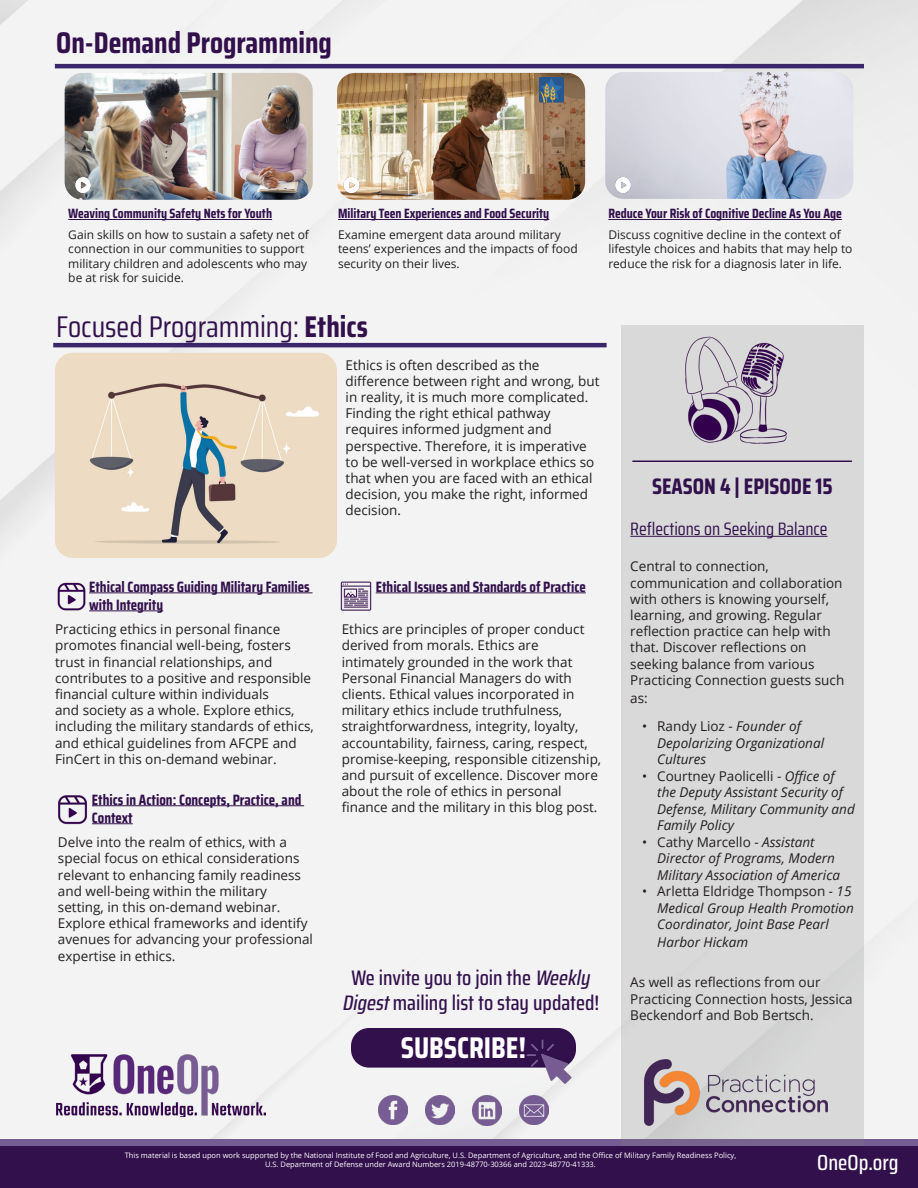
<style>
.page{position:relative;width:918px;height:1188px;background:#fff}
.page>*{position:absolute;margin:0;border:0;box-sizing:border-box;transform-origin:0 0}
.t1{font:30px "Saira Condensed";color:#32104c}
.t2{font:700 30px "Saira Condensed";color:#32104c}
.t3{font:700 30px "Saira Condensed";color:#fff}
.t4{font:700 22.5px "Saira Condensed";color:#32104c}
.t5{font:500 21.75px "Saira Condensed";color:#fff}
.t6{font:500 21px/25.2px "Saira Condensed";color:#32104c;text-align:center}
.t7{font:18px "Saira Condensed";color:#32104c}
.t8{font:700 15px/18px "Saira Condensed";color:#32104c}
.t9{font:13.5px/16.2px "Open Sans";color:#231f20}
.t10{font:italic 13.5px/16.5px "Open Sans";color:#231f20}
.t11{font:700 13.5px "Saira Condensed";color:#32104c}
.t12{font:12px/14.4px "Open Sans";color:#231f20}
.t13{font:7.5px/9px "Open Sans";color:#fff;text-align:center}
.s1{font-weight:700}
.s2{font-style:italic}
.s3{font-style:normal}
</style>
<div class="page">
<div style="left:0;top:0;width:918px;height:1139px;background:#f3f3f3"></div>
<div style="left:0;top:1139px;width:918px;height:47px;background:linear-gradient(to right,#775a95,#786190)"></div>
<div style="left:0;top:1147px;width:918px;height:41px;background:#32104c"></div>
<img style="left:56px;top:1054px;width:209px;height:62px">
<div style="left:621px;top:325px;width:242px;height:820px;background:#d9d9d9"></div>
<img style="left:644px;top:1060px;width:184px;height:65px">
<hr style="left:53px;top:343px;width:554px;height:4px;background:#392769">
<hr style="left:55px;top:64px;width:809px;height:4px;background:#392769">
<img style="left:55px;top:353px;width:282px;height:205px">
<img style="left:65px;top:73px;width:248px;height:127px">
<img style="left:337px;top:73px;width:248px;height:127px">
<img style="left:337px;top:578px;width:39px;height:36px">
<img style="left:379px;top:1096px;width:28px;height:28px">
<img style="left:425px;top:1096px;width:29px;height:29px">
<img style="left:472px;top:1095px;width:30px;height:30px">
<img style="left:520px;top:1096px;width:29px;height:29px">
<hr style="left:630px;top:536px;width:198px;height:1px;background:#32104c">
<div style="left:351px;top:1028px;width:225px;height:40px;background:#32104c;border-radius:18px"></div>
<img style="left:518px;top:1039px;width:62px;height:45px">
<hr style="left:68px;top:219px;width:204px;height:1px;background:#32104c">
<img style="left:70px;top:176px;width:26px;height:18px">
<img style="left:605px;top:72px;width:248px;height:127px">
<img style="left:339px;top:176px;width:26px;height:18px">
<img style="left:610px;top:176px;width:26px;height:18px">
<hr style="left:632px;top:460px;width:220px;height:2px;background:#32104c">
<hr style="left:89px;top:592px;width:224px;height:1px;background:#32104c">
<hr style="left:89px;top:610px;width:74px;height:1px;background:#32104c">
<img style="left:52px;top:578px;width:39px;height:37px">
<hr style="left:92px;top:805px;width:212px;height:1px;background:#32104c">
<hr style="left:92px;top:823px;width:41px;height:1px;background:#32104c">
<img style="left:53px;top:791px;width:39px;height:37px">
<hr style="left:376px;top:592px;width:210px;height:1px;background:#32104c">
<img style="left:685px;top:336px;width:102px;height:108px">
<hr style="left:338px;top:219px;width:211px;height:1px;background:#32104c">
<hr style="left:608px;top:219px;width:234px;height:1px;background:#32104c">
<img style="left:539px;top:78px;width:24px;height:24px">
<p class="t2" style="left:56px;top:20px;width:277px">On-Demand Programming</p>
<p class="t11" style="left:68px;top:203px;width:205px">Weaving Community Safety Nets for Youth</p>
<p class="t11" style="left:338px;top:203px;width:213px">Military Teen Experiences and Food Security</p>
<p class="t11" style="left:608px;top:203px;width:235px">Reduce Your Risk of Cognitive Decline As You Age</p>
<p class="t12" style="left:68px;top:227px;width:242px">Gain skills on how to sustain a safety net of connection in our communities to support military children and adolescents who may be at risk for suicide.</p>
<p class="t12" style="left:338px;top:227px;width:241px">Examine emergent data around military teens’ experiences and the impacts of food security on their lives.</p>
<p class="t12" style="left:608px;top:227px;width:246px">Discuss cognitive decline in the context of lifestyle choices and habits that may help to reduce the risk for a diagnosis later in life.</p>
<p class="t1" style="left:56px;top:305px;width:313px">Focused Programming: <span class="s1">Ethics</span></p>
<p class="t9" style="left:346px;top:356px;width:255px">Ethics is often described as the difference between right and wrong, but in reality, it is much more complicated.<br>Finding the right ethical pathway requires informed judgment and perspective. Therefore, it is imperative to be well-versed in workplace ethics so that when you are faced with an ethical decision, you make the right, informed decision.</p>
<p class="t8" style="left:89px;top:577px;width:222px">Ethical Compass Guiding Military Families with Integrity</p>
<p class="t9" style="left:55px;top:621px;width:260px">Practicing ethics in personal finance promotes financial well-being, fosters trust in financial relationships, and contributes to a positive and responsible financial culture within individuals<br>and society as a whole. Explore ethics, including the military standards of ethics, and ethical guidelines from AFCPE and FinCert in this on-demand webinar.</p>
<p class="t8" style="left:92px;top:790px;width:211px">Ethics in Action: Concepts, Practice, and<br>Context</p>
<p class="t9" style="left:58px;top:834px;width:243px">Delve into the realm of ethics, with a special focus on ethical considerations</p>
<p class="t9" style="left:58px;top:866px;width:257px">relevant to enhancing family readiness and well-being within the military setting, in this on-demand webinar.<br>Explore ethical frameworks and identify avenues for advancing your professional expertise in ethics.</p>
<p class="t8" style="left:376px;top:577px;width:212px">Ethical Issues and Standards of Practice</p>
<p class="t9" style="left:342px;top:621px;width:261px">Ethics are principles of proper conduct derived from morals. Ethics are intimately grounded in the work that Personal Financial Managers do with clients. Ethical values incorporated in military ethics include truthfulness, straightforwardness, integrity, loyalty, accountability, fairness, caring, respect, promise-keeping, responsible citizenship, and pursuit of excellence. Discover more about the role of ethics in personal finance and the military in this blog post.</p>
<p class="t6" style="left:342px;top:964px;width:259px">We invite you to join the <span class="s2">Weekly<br>Digest</span>mailing list to stay updated!</p>
<p class="t3" style="left:401px;top:1024px;width:127px">SUBSCRIBE!</p>
<p class="t4" style="left:652px;top:469px;width:182px">SEASON 4 | EPISODE 15</p>
<p class="t7" style="left:630px;top:515px;width:199px">Reflections on Seeking Balance</p>
<p class="t9" style="left:630px;top:558px;width:216px">Central to connection, communication and collaboration with others is knowing yourself, learning, and growing. Regular reflection practice can help with that. Discover reflections on seeking balance from various<br>Practicing Connection guests such</p>
<p class="t9" style="left:630px;top:689px;width:19px">as:</p>
<p class="t10" style="left:657px;top:718px;width:168px;text-indent:-15px"><span class="s3">• Randy Lioz -</span> Founder of<br>Depolarizing Organizational<br>Cultures</p>
<p class="t10" style="left:657px;top:767px;width:199px;text-indent:-15px"><span class="s3">• Courtney Paolicelli -</span> Office of the Deputy Assistant Security of<br>Defense, Military Community and<br>Family Policy</p>
<p class="t10" style="left:657px;top:833px;width:184px;text-indent:-15px"><span class="s3">• Cathy Marcello -</span> Assistant<br>Director of Programs, Modern<br>Military Association of America</p>
<p class="t10" style="left:657px;top:883px;width:198px;text-indent:-15px"><span class="s3">• Arletta Eldridge Thompson</span> - 15<br>Medical Group Health Promotion<br>Coordinator, Joint Base Pearl</p>
<p class="t10" style="left:657px;top:934px;width:92px">Harbor Hickam</p>
<p class="t9" style="left:630px;top:974px;width:224px">As well as reflections from our<br>Practicing Connection hosts, Jessica<br>Beckendorf and Bob Bertsch.</p>
<p class="t13" style="left:125px;top:1151px;width:613px">This material is based upon work supported by the National Institute of Food and Agriculture, U.S. Department of Agriculture, and the Office of Military Family Readiness Policy,<br>U.S. Department of Defense under Award Numbers 2019-48770-30366 and 2023-48770-41333.</p>
<p class="t5" style="left:817px;top:1147px;width:83px">OneOp.org</p>
</div>
